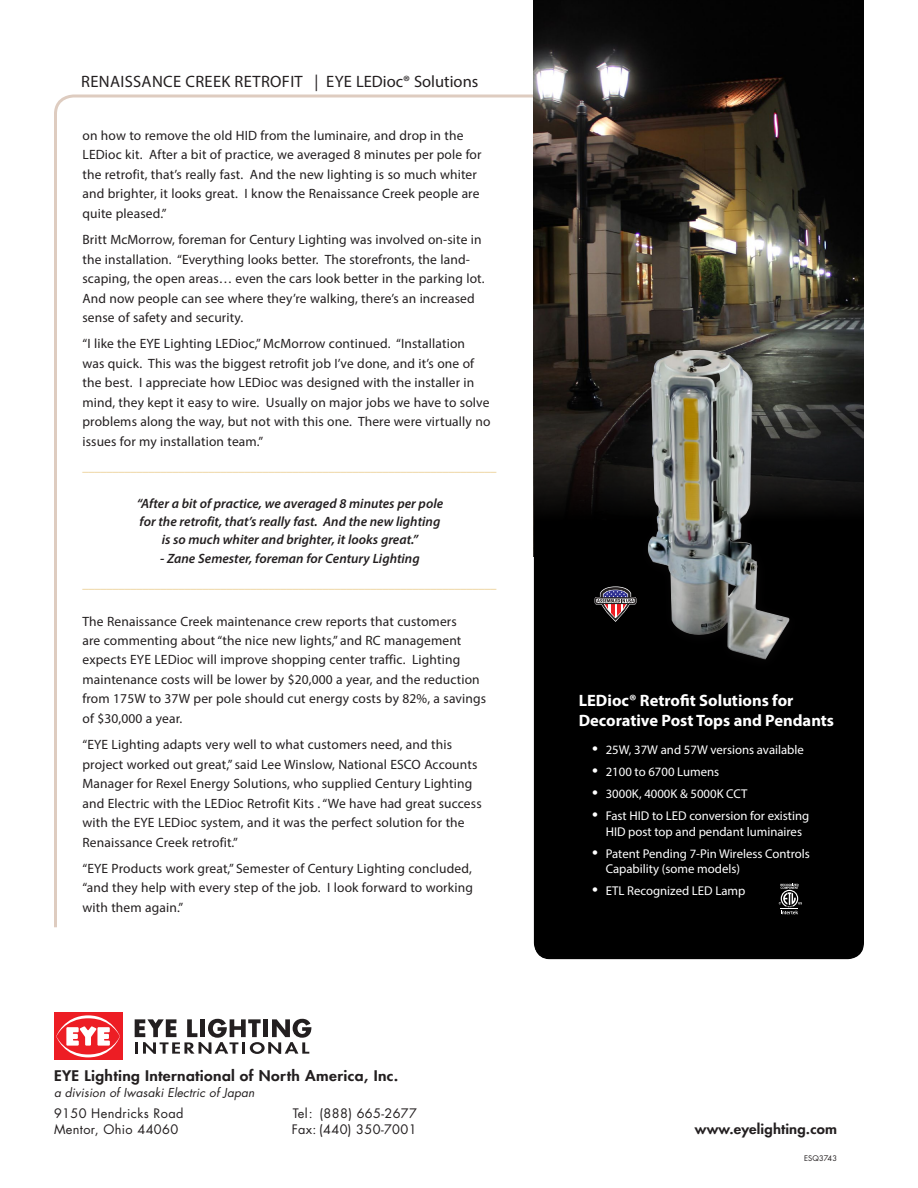
<style>
.page{position:relative;width:918px;height:1188px;background:#fff}
.page>*{position:absolute;margin:0;border:0;box-sizing:border-box;transform-origin:0 0}
.t1{font:700 16.5px/19.8px "Myriad Pro";color:#fff}
.t2{font:16.5px "Myriad Pro";letter-spacing:.02em;color:#231f20}
.t3{font:800 14.25px "Futura";letter-spacing:.025em;color:#231f20;scale:1.1 1}
.t4{font:13.5px/19.5px "Myriad Pro";letter-spacing:.01em;color:#231f20}
.t5{font:italic 600 13.5px/18.3px "Myriad Pro";color:#231f20;text-align:center}
.t6{font:800 13.5px "Futura";letter-spacing:.01em;color:#231f20;scale:1.1 1}
.t7{font:12.75px/15.3px "Myriad Pro";color:#fff;text-align:center}
.t8{font:12.75px "Futura";letter-spacing:.03em;color:#231f20}
.t9{font:12px "Myriad Pro";color:#e5c072}
.t10{font:italic 12px "Futura";letter-spacing:.01em;color:#231f20}
.t11{font:7.5px "Futura";letter-spacing:.01em;color:#231f20}
.s1{font-size:21px}
</style>
<div class="page">
<svg style="left:54px;top:93px;width:480px;height:835px"></svg>
<img style="left:534px;top:0;width:330px;height:356px">
<div style="left:523px;top:356px;width:352px;height:604px;background:#231f20;opacity:.5"></div>
<svg style="left:135px;top:1019px;width:176px;height:35px"></svg>
<div style="left:54px;top:1012px;width:68px;height:48px;background:#ed1d24"></div>
<svg style="left:56px;top:1015px;width:64px;height:42px"></svg>
<svg style="left:595px;top:586px;width:42px;height:36px;background:#4b3d45"></svg>
<div style="left:638px;top:340px;width:164px;height:332px;background:#231f20;opacity:.3"></div>
<img style="left:647px;top:350px;width:143px;height:310px">
<svg style="left:779px;top:884px;width:23px;height:30px"></svg>
<p class="t2" style="left:81px;top:71px;width:399px">RENAISSANCE CREEK RETROFIT | EYE LEDioc® Solutions</p>
<p class="t4" style="left:82px;top:125px;width:401px">on how to remove the old HID from the luminaire, and drop in the LEDioc kit. After a bit of practice, we averaged 8 minutes per pole for the retrofit, that’s really fast. And the new lighting is so much whiter and brighter, it looks great. I know the Renaissance Creek people are quite pleased.”</p>
<p class="t4" style="left:82px;top:230px;width:404px">Britt McMorrow, foreman for Century Lighting was involved on-site in the installation. “Everything looks better. The storefronts, the land&shy;scaping, the open areas… even the cars look better in the parking lot.<br>And now people can see where they’re walking, there’s an increased sense of safety and security.</p>
<p class="t4" style="left:82px;top:334px;width:409px">“I like the EYE Lighting LEDioc,” McMorrow continued. “Installation was quick. This was the biggest retrofit job I’ve done, and it’s one of the best. I appreciate how LEDioc was designed with the installer in mind, they kept it easy to wire. Usually on major jobs we have to solve problems along the way, but not with this one. There were virtually no issues for my installation team.”</p>
<p class="t9" style="left:82px;top:460px;width:415px">_____________________________________________________________________</p>
<p class="t5" style="left:137px;top:494px;width:308px">“After a bit of practice, we averaged 8 minutes per pole for the retrofit, that’s really fast. And the new lighting is so much whiter and brighter, it looks great.”</p>
<p class="t5" style="left:160px;top:549px;width:261px">- Zane Semester, foreman for Century Lighting</p>
<p class="t9" style="left:82px;top:577px;width:415px">_____________________________________________________________________</p>
<p class="t4" style="left:82px;top:611px;width:405px">The Renaissance Creek maintenance crew reports that customers<br>are commenting about “the nice new lights,” and RC management expects EYE LEDioc will improve shopping center traffic. Lighting maintenance costs will be lower by $20,000 a year, and the reduction from 175W to 37W per pole should cut energy costs by 82%, a savings of $30,000 a year.</p>
<p class="t4" style="left:82px;top:735px;width:401px">“EYE Lighting adapts very well to what customers need, and this project worked out great,” said Lee Winslow, National ESCO Accounts Manager for Rexel Energy Solutions, who supplied Century Lighting and Electric with the LEDioc Retrofit Kits . “We have had great success with the EYE LEDioc system, and it was the perfect solution for the Renaissance Creek retrofit.”</p>
<p class="t4" style="left:82px;top:858px;width:392px;text-align:justify">“EYE Products work great,” Semester of Century Lighting concluded, “and they help with every step of the job. I look forward to working with them again.”</p>
<p class="t1" style="left:579px;top:690px;width:257px">LEDioc® Retrofit Solutions for<br>Decorative Post Tops and Pendants</p>
<p class="t7" style="left:592px;top:742px;width:213px"><span class="s1">•</span> 25W, 37W and 57W versions available</p>
<p class="t7" style="left:592px;top:764px;width:129px"><span class="s1">•</span> 2100 to 6700 Lumens</p>
<p class="t7" style="left:592px;top:786px;width:157px"><span class="s1">•</span> 3000K, 4000K &amp; 5000K CCT</p>
<p class="t7" style="left:592px;top:808px;width:219px"><span class="s1">•</span> Fast HID to LED conversion for existing<br>HID post top and pendant luminaires</p>
<p class="t7" style="left:606px;top:846px;width:206px;text-align:left;text-indent:-14px"><span class="s1">•</span> Patent Pending 7-Pin Wireless Controls<br>Capability (some models)</p>
<p class="t7" style="left:592px;top:883px;width:155px"><span class="s1">•</span> ETL Recognized LED Lamp</p>
<p class="t3" style="left:54px;top:1066px;width:315px">EYE Lighting International of North America, Inc.</p>
<p class="t10" style="left:54px;top:1084px;width:202px">a division of Iwasaki Electric of Japan</p>
<p class="t8" style="left:54px;top:1105px;width:131px">9150 Hendricks Road</p>
<p class="t8" style="left:293px;top:1105px;width:126px">Tel: (888) 665-2677</p>
<p class="t8" style="left:54px;top:1121px;width:126px">Mentor, Ohio 44060</p>
<p class="t8" style="left:292px;top:1121px;width:126px">Fax: (440) 350-7001</p>
<p class="t6" style="left:695px;top:1120px;width:131px">www.eyelighting.com</p>
<p class="t11" style="left:804px;top:1153px;width:34px">ESQ3743</p>
</div>
